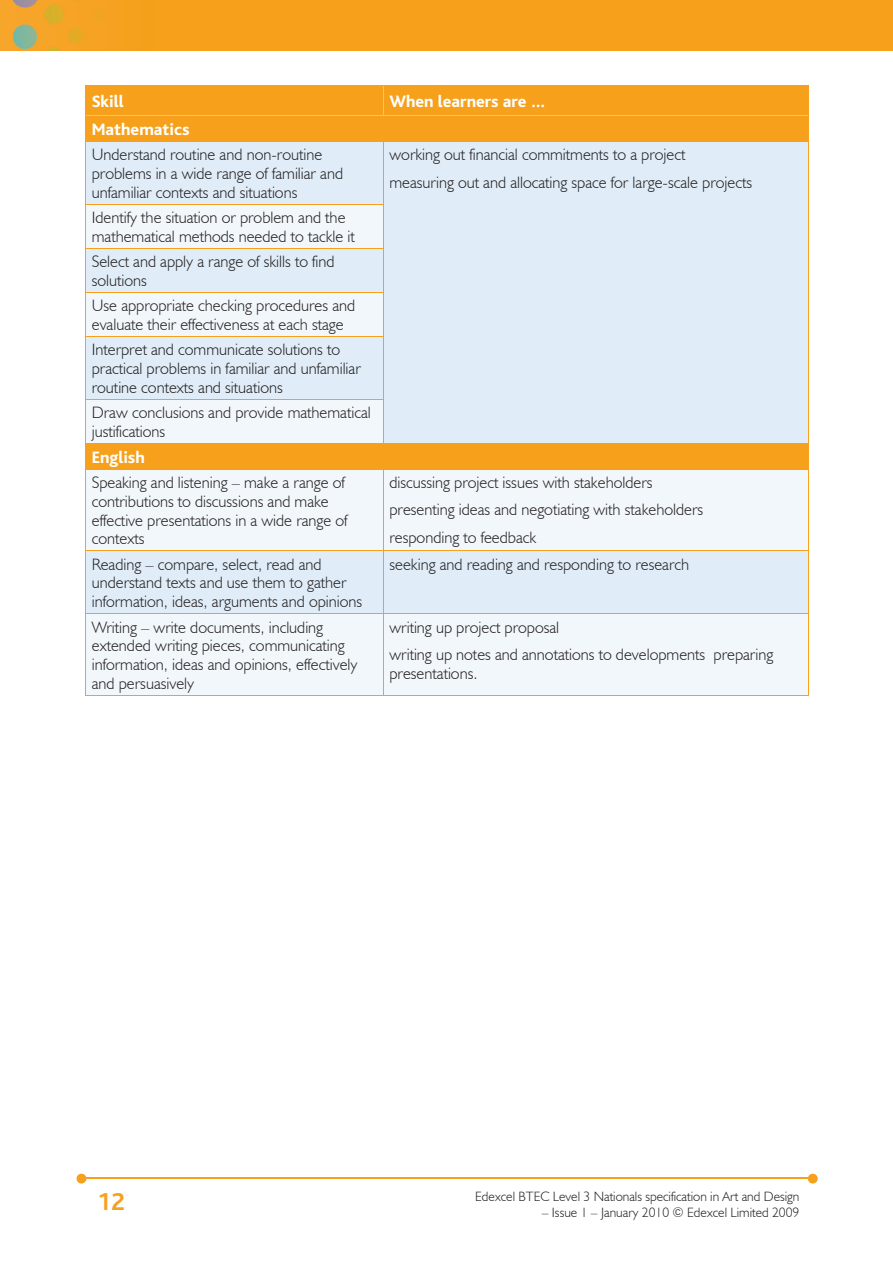
<style>
.page{position:relative;width:893px;height:1263px;background:#fff}
.page>*{position:absolute;margin:0;border:0;box-sizing:border-box;transform-origin:0 0}
.t1{font:700 25.5px "Bliss";color:#f6a01b}
.t2{font:800 17.25px "Bliss";color:#fff}
.t3{font:300 16.5px/18.8px "Humanist 521 BT";color:#231f20}
.t4{font:300 13.5px "Humanist 521 BT";color:#231f20}
</style>
<div class="page">
<img style="left:0;top:0;width:893px;height:51px">
<hr style="left:82px;top:1178px;width:728px;height:1px;background:#f6a01b">
<svg style="left:808px;top:1174px;width:10px;height:9px"></svg>
<svg style="left:77px;top:1174px;width:9px;height:9px"></svg>
<div style="left:86px;top:142px;width:722px;height:150px;background:#e0edf8"></div>
<div style="left:85px;top:204px;width:298px;height:44px;background:#f2f7fb"></div>
<svg style="left:86px;top:292px;width:722px;height:403px;fill:#f2f7fb"></svg>
<svg style="left:86px;top:336px;width:722px;height:277px;fill:#e0edf8"></svg>
<div style="left:85px;top:85px;width:724px;height:56px;background:#f6a01b"></div>
<hr style="left:383px;top:142px;width:1px;height:62px;background:#f6a01b">
<hr style="left:85px;top:142px;width:1px;height:62px;background:#f6a01b">
<hr style="left:808px;top:142px;width:1px;height:62px;background:#f6a01b">
<hr style="left:808px;top:204px;width:1px;height:44px;background:#f6a01b">
<hr style="left:808px;top:248px;width:1px;height:44px;background:#f6a01b">
<hr style="left:808px;top:292px;width:1px;height:44px;background:#f6a01b">
<hr style="left:808px;top:336px;width:1px;height:63px;background:#f6a01b">
<hr style="left:808px;top:399px;width:1px;height:44px;background:#f6a01b">
<hr style="left:85px;top:141px;width:298px;height:1px;background:#f6a01b">
<hr style="left:383px;top:141px;width:426px;height:1px;background:#f6a01b">
<hr style="left:383px;top:205px;width:1px;height:43px;background:#f6a01b">
<hr style="left:85px;top:205px;width:1px;height:43px;background:#f6a01b">
<hr style="left:85px;top:204px;width:298px;height:1px;background:#f6a01b">
<hr style="left:383px;top:249px;width:1px;height:43px;background:#f6a01b">
<hr style="left:85px;top:249px;width:1px;height:43px;background:#f6a01b">
<hr style="left:85px;top:248px;width:298px;height:1px;background:#f6a01b">
<hr style="left:383px;top:293px;width:1px;height:43px;background:#f6a01b">
<hr style="left:85px;top:293px;width:1px;height:43px;background:#f6a01b">
<hr style="left:85px;top:292px;width:298px;height:1px;background:#f6a01b">
<hr style="left:383px;top:337px;width:1px;height:62px;background:#f6a01b">
<hr style="left:85px;top:337px;width:1px;height:62px;background:#f6a01b">
<hr style="left:85px;top:336px;width:298px;height:1px;background:#f6a01b">
<hr style="left:383px;top:400px;width:1px;height:43px;background:#f6a01b">
<hr style="left:85px;top:400px;width:1px;height:43px;background:#f6a01b">
<hr style="left:85px;top:399px;width:298px;height:1px;background:#f6a01b">
<svg style="left:383px;top:444px;width:1px;height:25px"></svg>
<svg style="left:85px;top:444px;width:1px;height:25px"></svg>
<svg style="left:808px;top:444px;width:1px;height:25px"></svg>
<hr style="left:85px;top:443px;width:298px;height:1px;background:#f6a01b">
<hr style="left:383px;top:443px;width:426px;height:1px;background:#f6a01b">
<hr style="left:383px;top:470px;width:1px;height:80px;background:#f6a01b">
<hr style="left:85px;top:470px;width:1px;height:80px;background:#f6a01b">
<hr style="left:808px;top:470px;width:1px;height:80px;background:#f6a01b">
<hr style="left:85px;top:469px;width:298px;height:1px;background:#f6a01b">
<hr style="left:383px;top:469px;width:426px;height:1px;background:#f6a01b">
<hr style="left:383px;top:551px;width:1px;height:62px;background:#f6a01b">
<hr style="left:85px;top:551px;width:1px;height:62px;background:#f6a01b">
<hr style="left:808px;top:551px;width:1px;height:62px;background:#f6a01b">
<hr style="left:85px;top:550px;width:298px;height:1px;background:#f6a01b">
<hr style="left:383px;top:550px;width:426px;height:1px;background:#f6a01b">
<hr style="left:383px;top:614px;width:1px;height:81px;background:#f6a01b">
<hr style="left:85px;top:695px;width:298px;height:1px;background:#f6a01b">
<hr style="left:383px;top:695px;width:426px;height:1px;background:#f6a01b">
<hr style="left:85px;top:614px;width:1px;height:81px;background:#f6a01b">
<hr style="left:808px;top:614px;width:1px;height:81px;background:#f6a01b">
<hr style="left:85px;top:613px;width:298px;height:1px;background:#f6a01b">
<hr style="left:383px;top:613px;width:426px;height:1px;background:#f6a01b">
<p class="t2" style="left:92px;top:93px;width:33px">Skill</p>
<p class="t2" style="left:389px;top:93px;width:158px">When learners are …</p>
<p class="t2" style="left:92px;top:121px;width:99px">Mathematics</p>
<p class="t3" style="left:92px;top:145px;width:253px">Understand routine and non-routine problems in a wide range of familiar and unfamiliar contexts and situations</p>
<p class="t3" style="left:389px;top:141px;width:364px;line-height:27.3px">working out financial commitments to a project measuring out and allocating space for large-scale projects</p>
<p class="t3" style="left:92px;top:208px;width:265px">Identify the situation or problem and the mathematical methods needed to tackle it</p>
<p class="t3" style="left:92px;top:252px;width:244px">Select and apply a range of skills to find solutions</p>
<p class="t3" style="left:92px;top:296px;width:265px">Use appropriate checking procedures and evaluate their effectiveness at each stage</p>
<p class="t3" style="left:92px;top:340px;width:270px">Interpret and communicate solutions to practical problems in familiar and unfamiliar routine contexts and situations</p>
<p class="t3" style="left:92px;top:403px;width:280px">Draw conclusions and provide mathematical justifications</p>
<p class="t2" style="left:92px;top:448px;width:55px">English</p>
<p class="t3" style="left:92px;top:473px;width:257px">Speaking and listening – make a range of contributions to discussions and make effective presentations in a wide range of contexts</p>
<p class="t3" style="left:389px;top:469px;width:315px;line-height:27.3px">discussing project issues with stakeholders presenting ideas and negotiating with stakeholders responding to feedback</p>
<p class="t3" style="left:92px;top:554px;width:272px">Reading – compare, select, read and understand texts and use them to gather information, ideas, arguments and opinions</p>
<p class="t3" style="left:389px;top:554px;width:301px">seeking and reading and responding to research</p>
<p class="t3" style="left:92px;top:617px;width:267px">Writing – write documents, including extended writing pieces, communicating information, ideas and opinions, effectively and persuasively</p>
<p class="t3" style="left:389px;top:613px;width:385px;line-height:27.3px">writing up project proposal<br>writing up notes and annotations to developments preparing</p>
<p class="t3" style="left:389px;top:663px;width:90px">presentations.</p>
<h1 class="t1" style="left:97px;top:1189px;width:29px">12</h1>
<p class="t4" style="left:475px;top:1188px;width:326px">Edexcel BTEC Level 3 Nationals specification in Art and Design</p>
<p class="t4" style="left:542px;top:1204px;width:259px">– Issue 1 – January 2010 © Edexcel Limited 2009</p>
</div>
